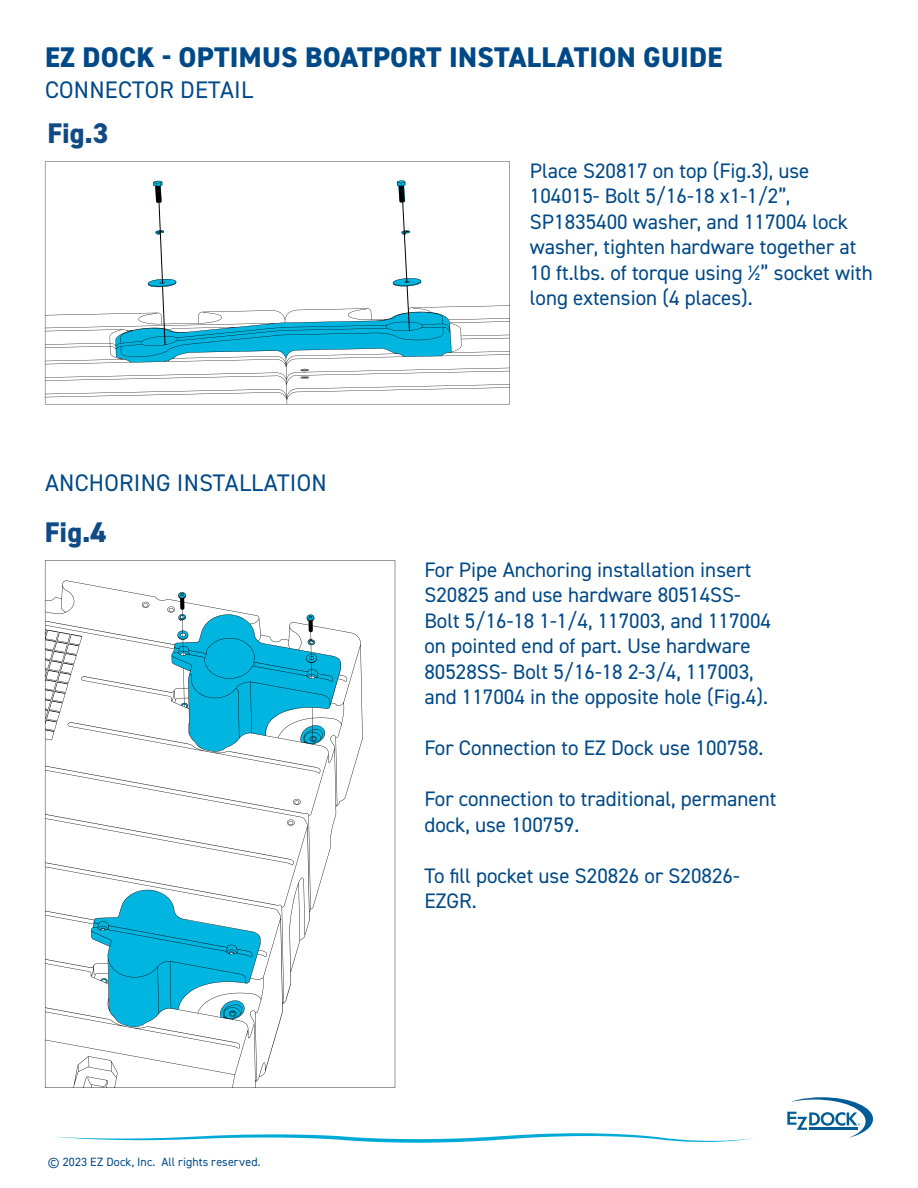
<style>
.page{position:relative;width:918px;height:1188px;background:#fff}
.page>*{position:absolute;margin:0;border:0;box-sizing:border-box;transform-origin:0 0}
.t1{font:800 28.5px "DIN2014";letter-spacing:.01em;color:#004987}
.t2{font:800 28.5px "DIN2014";color:#114b86}
.t3{font:24px "DIN2014";letter-spacing:.01em;color:#004987}
.t4{font:21px/25.5px "DIN2014";color:#004987}
.t5{font:12px "DIN2014";letter-spacing:.015em;color:#004987}
</style>
<div class="page">
<svg style="left:788px;top:1097px;width:85px;height:41px"></svg>
<svg style="left:54px;top:1133px;width:700px;height:10px"></svg>
<svg style="left:45px;top:560px;width:350px;height:527px"></svg>
<svg style="left:46px;top:592px;width:296px;height:181px"></svg>
<svg style="left:45px;top:162px;width:465px;height:242px"></svg>
<h1 class="t1" style="left:45px;top:38px;width:679px">EZ DOCK - OPTIMUS BOATPORT INSTALLATION GUIDE</h1>
<p class="t3" style="left:45px;top:74px;width:210px">CONNECTOR DETAIL</p>
<h1 class="t2" style="left:47px;top:114px;width:63px">Fig.3</h1>
<p class="t3" style="left:45px;top:468px;width:283px">ANCHORING INSTALLATION</p>
<h1 class="t2" style="left:45px;top:513px;width:63px">Fig.4</h1>
<p class="t5" style="left:48px;top:1154px;width:214px">© 2023 EZ Dock, Inc. All rights reserved.</p>
<p class="t4" style="left:530px;top:157px;width:345px">Place S20817 on top (Fig.3), use 104015- Bolt 5/16-18 x1-1/2”, SP1835400 washer, and 117004 lock washer, tighten hardware together at 10 ft.lbs. of torque using ½” socket with long extension (4 places).</p>
<p class="t4" style="left:424px;top:556px;width:348px">For Pipe Anchoring installation insert S20825 and use hardware 80514SS-Bolt 5/16-18 1-1/4, 117003, and 117004 on pointed end of part. Use hardware 80528SS- Bolt 5/16-18 2-3/4, 117003, and 117004 in the opposite hole (Fig.4).</p>
<p class="t4" style="left:424px;top:735px;width:341px">For Connection to EZ Dock use 100758.</p>
<p class="t4" style="left:424px;top:786px;width:354px">For connection to traditional, permanent dock, use 100759.</p>
<p class="t4" style="left:424px;top:862px;width:317px">To fill pocket use S20826 or S20826-<br>EZGR.</p>
</div>
